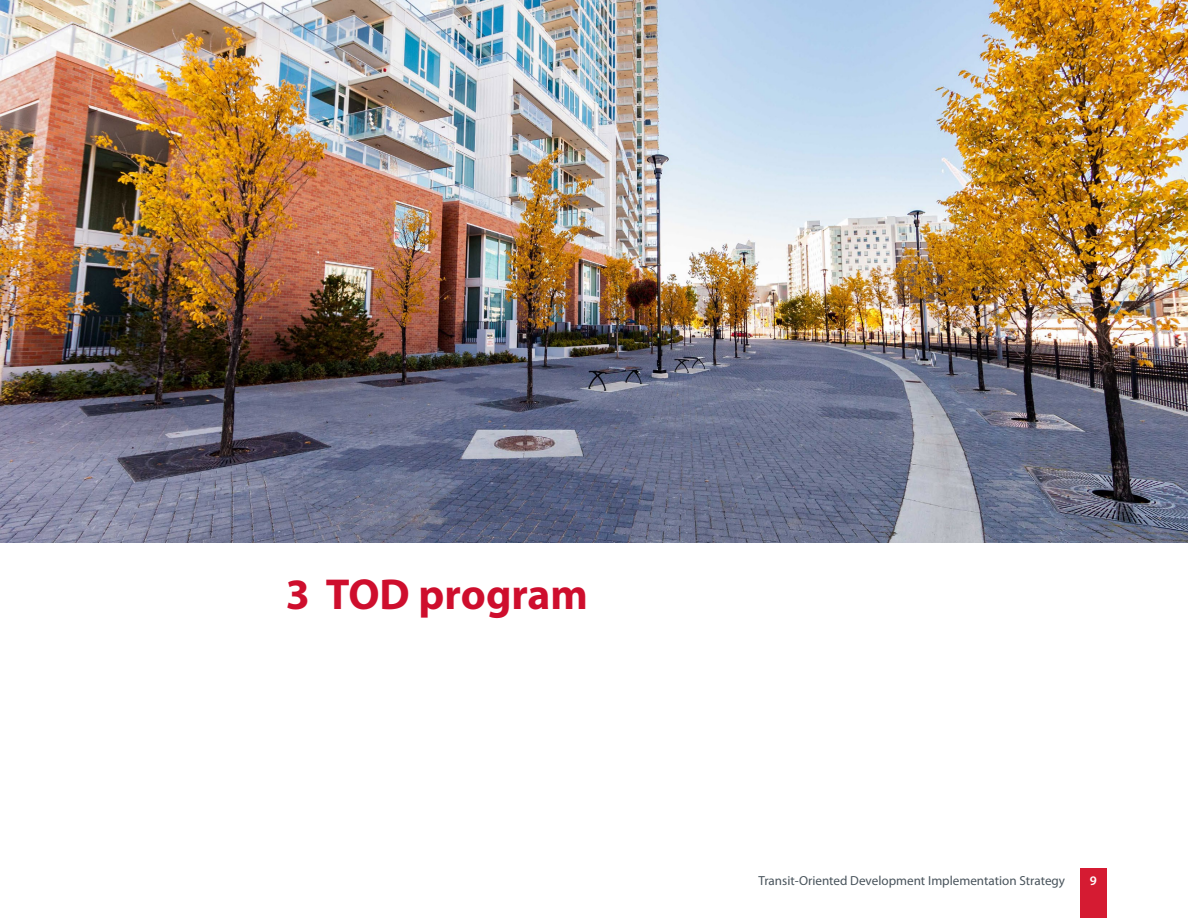
<style>
.page{position:relative;width:1188px;height:918px;background:#fff}
.page>*{position:absolute;margin:0;border:0;box-sizing:border-box;transform-origin:0 0}
.t1{font:700 43.5px "Myriad Pro";color:#ce0e2d}
.t2{font:13.2px "Myriad Pro";color:#48535b}
.t3{font:600 13.2px "Myriad Pro";color:#fff}
</style>
<div class="page">
<div style="left:1080px;top:869px;width:27px;height:49px;background:#d51b32"></div>
<img style="left:0;top:0;width:1188px;height:542px">
<h1 class="t1" style="left:286px;top:566px;width:304px">3 TOD program</h1>
<p class="t2" style="left:758px;top:872px;width:308px">Transit-Oriented Development Implementation Strategy</p>
<p class="t3" style="left:1090px;top:872px;width:9px">9</p>
</div>
